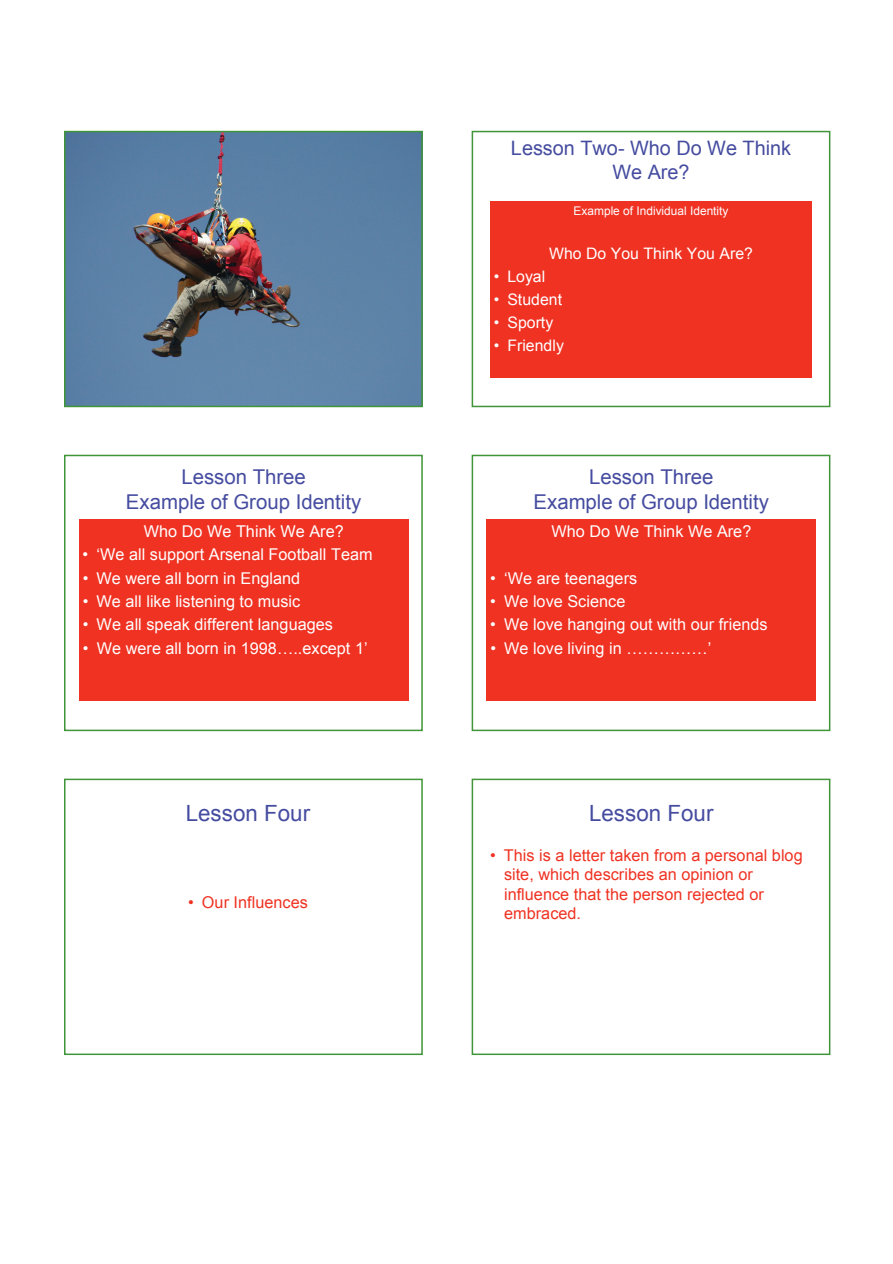
<style>
.page{position:relative;width:893px;height:1264px;background:#fff}
.page>*{position:absolute;margin:0;border:0;box-sizing:border-box;transform-origin:0 0}
.t1{font:22.35px "Arial";color:#454ca0}
.t2{font:20.4px/24.5px "Arial";color:#454ca0;text-align:center}
.t3{font:19.95px/23.9px "Arial";color:#454ca0;text-align:center}
.t4{font:16.2px "Arial";color:#fff}
.t5{font:16.2px/19.5px "Arial";color:#ef3222}
.t6{font:15.9px "Arial";color:#fff}
.t7{font:11.85px "Arial";color:#fff}
</style>
<div class="page">
<div style="left:471px;top:778px;width:359px;height:277px;border:2px solid #3f9537"></div>
<img style="left:67px;top:134px;width:353px;height:270px">
<div style="left:64px;top:131px;width:359px;height:276px;border:2px solid #3f9537"></div>
<div style="left:490px;top:201px;width:322px;height:177px;background:#ef3222"></div>
<div style="left:471px;top:131px;width:359px;height:276px;border:2px solid #3f9537"></div>
<div style="left:79px;top:519px;width:330px;height:182px;background:#ef3222"></div>
<div style="left:64px;top:454px;width:359px;height:277px;border:2px solid #3f9537"></div>
<div style="left:486px;top:519px;width:330px;height:182px;background:#ef3222"></div>
<div style="left:471px;top:454px;width:359px;height:277px;border:2px solid #3f9537"></div>
<div style="left:64px;top:778px;width:359px;height:277px;border:2px solid #3f9537"></div>
<p class="t2" style="left:126px;top:466px;width:237px">Lesson Three<br>Example of Group Identity</p>
<p class="t4" style="left:144px;top:525px;width:202px">Who Do We Think We Are?</p>
<p class="t4" style="left:83px;top:548px;width:292px">• ‘We all support Arsenal Football Team</p>
<p class="t4" style="left:83px;top:572px;width:219px">• We were all born in England</p>
<p class="t4" style="left:83px;top:595px;width:219px">• We all like listening to music</p>
<p class="t4" style="left:83px;top:618px;width:252px">• We all speak different languages</p>
<p class="t4" style="left:83px;top:642px;width:286px">• We were all born in 1998…..except 1’</p>
<h1 class="t1" style="left:186px;top:804px;width:126px">Lesson Four</h1>
<p class="t5" style="left:188px;top:893px;width:121px">• Our Influences</p>
<p class="t3" style="left:511px;top:138px;width:282px">Lesson Two- Who Do We Think<br>We Are?</p>
<p class="t7" style="left:573px;top:206px;width:156px">Example of Individual Identity</p>
<p class="t6" style="left:549px;top:247px;width:205px">Who Do You Think You Are?</p>
<p class="t6" style="left:494px;top:270px;width:53px">• Loyal</p>
<p class="t6" style="left:494px;top:293px;width:70px">• Student</p>
<p class="t6" style="left:494px;top:316px;width:61px">• Sporty</p>
<p class="t6" style="left:494px;top:339px;width:71px">• Friendly</p>
<p class="t2" style="left:533px;top:466px;width:237px">Lesson Three<br>Example of Group Identity</p>
<p class="t4" style="left:551px;top:525px;width:202px">Who Do We Think We Are?</p>
<p class="t4" style="left:490px;top:572px;width:149px">• ‘We are teenagers</p>
<p class="t4" style="left:490px;top:595px;width:137px">• We love Science</p>
<p class="t4" style="left:490px;top:618px;width:279px">• We love hanging out with our friends</p>
<p class="t4" style="left:490px;top:642px;width:222px">• We love living in ……………’</p>
<h1 class="t1" style="left:589px;top:804px;width:126px">Lesson Four</h1>
<p class="t5" style="left:504px;top:846px;width:300px;text-indent:-14px">• This is a letter taken from a personal blog site, which describes an opinion or influence that the person rejected or embraced.</p>
</div>
